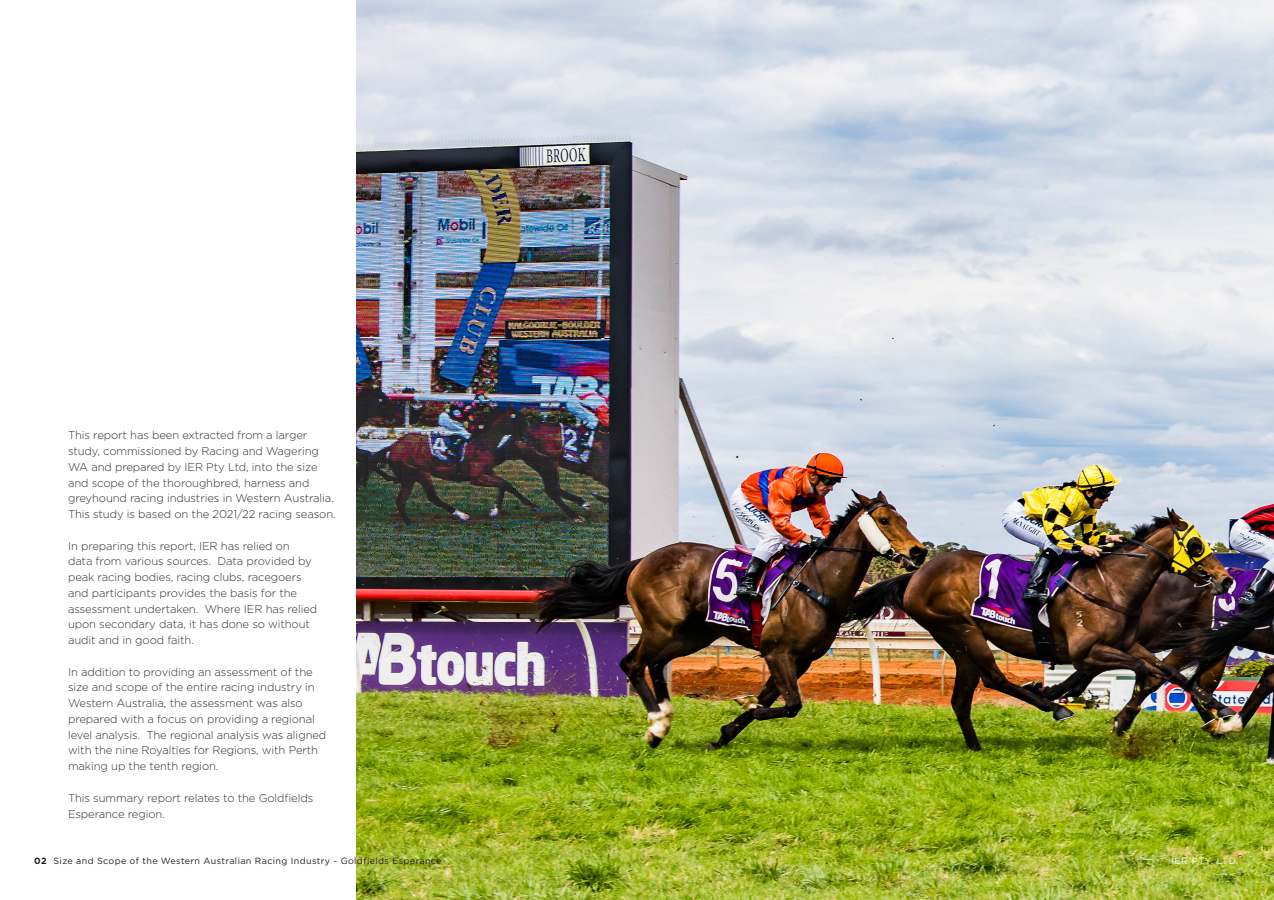
<style>
.page{position:relative;width:1274px;height:900px;background:#fff}
.page>*{position:absolute;margin:0;border:0;box-sizing:border-box;transform-origin:0 0}
.t1{font:300 11.25px/15.8px "Gotham";letter-spacing:-.01em;color:#312f30}
.t2{font:9px "Gotham";letter-spacing:.04em;color:#231f20}
.t3{font:9px "Gotham";letter-spacing:.07em;color:#fff}
.s1{font-weight:700}
</style>
<div class="page">
<img style="left:356px;top:0;width:917px;height:900px">
<svg style="left:1266px;top:0;width:8px;height:2px"></svg>
<svg style="left:1266px;top:893px;width:8px;height:7px"></svg>
<p class="t1" style="left:68px;top:427px;width:269px">This report has been extracted from a larger study, commissioned by Racing and Wagering WA and prepared by IER Pty Ltd, into the size and scope of the thoroughbred, harness and greyhound racing industries in Western Australia.<br>This study is based on the 2021/22 racing season.</p>
<p class="t1" style="left:68px;top:537px;width:251px">In preparing this report, IER has relied on<br>data from various sources. Data provided by peak racing bodies, racing clubs, racegoers and participants provides the basis for the assessment undertaken. Where IER has relied upon secondary data, it has done so without audit and in good faith.</p>
<p class="t1" style="left:68px;top:663px;width:260px">In addition to providing an assessment of the size and scope of the entire racing industry in Western Australia, the assessment was also prepared with a focus on providing a regional level analysis. The regional analysis was aligned with the nine Royalties for Regions, with Perth making up the tenth region.</p>
<p class="t1" style="left:68px;top:789px;width:247px">This summary report relates to the Goldfields<br>Esperance region.</p>
<p class="t2" style="left:34px;top:855px;width:409px"><span class="s1">02</span> Size and Scope of the Western Australian Racing Industry - Goldfields Esperance</p>
<p class="t3" style="left:1170px;top:855px;width:68px">IER PTY. LTD.</p>
</div>
